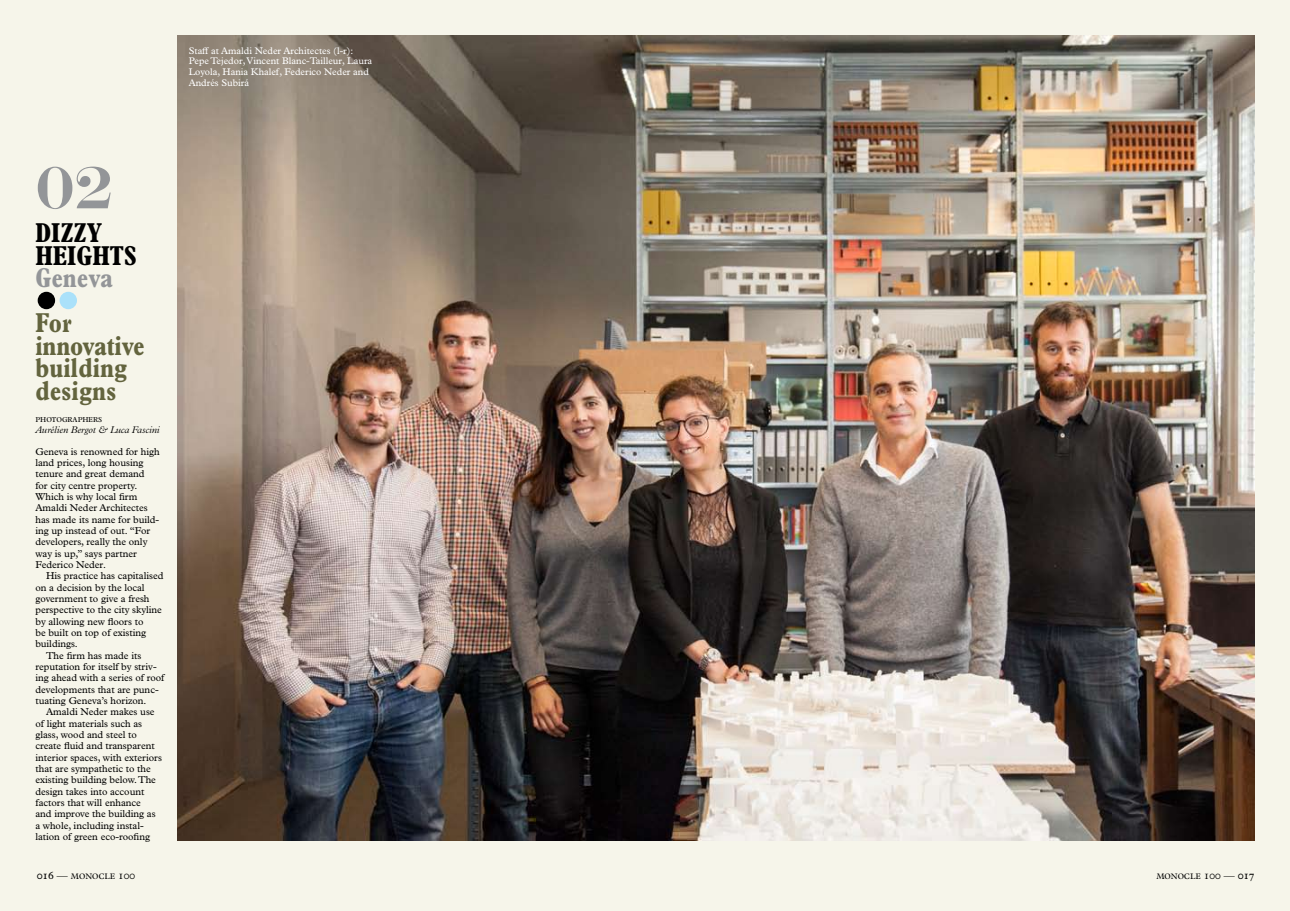
<style>
.page{position:relative;width:1290px;height:911px;background:#fff}
.page>*{position:absolute;margin:0;border:0;box-sizing:border-box;transform-origin:0 0}
.t1{font:60px "Engravers";color:#939598}
.t2{font:700 condensed 27.5px/22.5px "Plantin MT Std";letter-spacing:-.01em;color:#63643e}
.t3{font:700 condensed 27.5px/22.5px "Plantin MT Std";color:#000}
.t4{font:700 condensed 27.5px "Plantin MT Std";color:#939598}
.t5{font:300 11px "Plantin MT Std";color:#000}
.t6{font:10px/11.4px "Plantin MT Std";color:#000}
.t7{font:9.75px/10.9px "Plantin MT Std";color:#fff}
.t8{font:italic 300 9.75px "Plantin MT Std";color:#000}
.t9{font:300 9.75px "Plantin MT Std";color:#000}
.s1{font-weight:400}
</style>
<div class="page">
<div style="left:0;top:0;width:645px;height:911px;background:#f6f5ea"></div>
<div style="left:645px;top:0;width:645px;height:911px;background:#f6f5ea"></div>
<img style="left:177px;top:35px;width:1077px;height:805px">
<p class="t7" style="left:189px;top:45px;width:185px">Staff at Amaldi Neder Architectes (l-r):<br>Pepe Tejedor, Vincent Blanc-Tailleur, Laura Loyola, Hania Khalef, Federico Neder and Andrés Subirá</p>
<h1 class="t1" style="left:35px;top:152px;width:79px">02</h1>
<h2 class="t3" style="left:35px;top:222px;width:103px">dizzy heights</h2>
<h2 class="t4" style="left:35px;top:262px;width:79px">Geneva</h2>
<h2 class="t2" style="left:35px;top:312px;width:111px"><sup>•</sup><sup>•</sup>For innovative building designs</h2>
<p class="t9" style="left:35px;top:413px;width:68px">photographers</p>
<p class="t8" style="left:35px;top:424px;width:126px">Aurélien Bergot &amp; Luca Fascini</p>
<p class="t6" style="left:35px;top:446px;width:126px">Geneva is renowned for high land prices, long housing tenure and great demand<br>for city centre property.<br>Which is why local firm<br>Amaldi Neder Architectes has made its name for build&shy;ing up instead of out. “For developers, really the only way is up,” says partner<br>Federico Neder.</p>
<p class="t6" style="left:46px;top:570px;width:119px">His practice has capitalised</p>
<p class="t6" style="left:35px;top:582px;width:111px">on a decision by the local</p>
<p class="t6" style="left:35px;top:593px;width:116px">government to give a fresh</p>
<p class="t6" style="left:35px;top:604px;width:128px">perspective to the city skyline</p>
<p class="t6" style="left:35px;top:616px;width:110px">by allowing new floors to</p>
<p class="t6" style="left:35px;top:627px;width:112px">be built on top of existing</p>
<p class="t6" style="left:35px;top:638px;width:44px">buildings.</p>
<p class="t6" style="left:46px;top:650px;width:97px">The firm has made its</p>
<p class="t6" style="left:35px;top:661px;width:123px">reputation for itself by striv-</p>
<p class="t6" style="left:35px;top:672px;width:130px">ing ahead with a series of roof</p>
<p class="t6" style="left:35px;top:684px;width:125px">developments that are punc-</p>
<p class="t6" style="left:35px;top:695px;width:113px">tuating Geneva’s horizon.</p>
<p class="t6" style="left:46px;top:706px;width:110px">Amaldi Neder makes use</p>
<p class="t6" style="left:35px;top:717px;width:108px">of light materials such as</p>
<p class="t6" style="left:35px;top:729px;width:103px">glass, wood and steel to</p>
<p class="t6" style="left:35px;top:740px;width:121px">create fluid and transparent</p>
<p class="t6" style="left:35px;top:751px;width:128px">interior spaces, with exteriors</p>
<p class="t6" style="left:35px;top:763px;width:117px">that are sympathetic to the</p>
<p class="t6" style="left:35px;top:774px;width:122px">existing building below. The</p>
<p class="t6" style="left:35px;top:785px;width:111px">design takes into account</p>
<p class="t6" style="left:35px;top:797px;width:107px">factors that will enhance</p>
<p class="t6" style="left:35px;top:808px;width:122px">and improve the building as</p>
<p class="t6" style="left:35px;top:819px;width:110px">a whole, including instal-</p>
<p class="t6" style="left:35px;top:831px;width:116px">lation of green eco-roofing</p>
<p class="t5" style="left:37px;top:869px;width:100px"><span class="s1">016 —</span> monocle 100</p>
<p class="t5" style="left:1156px;top:869px;width:100px">monocle 100 <span class="s1">— 017</span></p>
</div>
